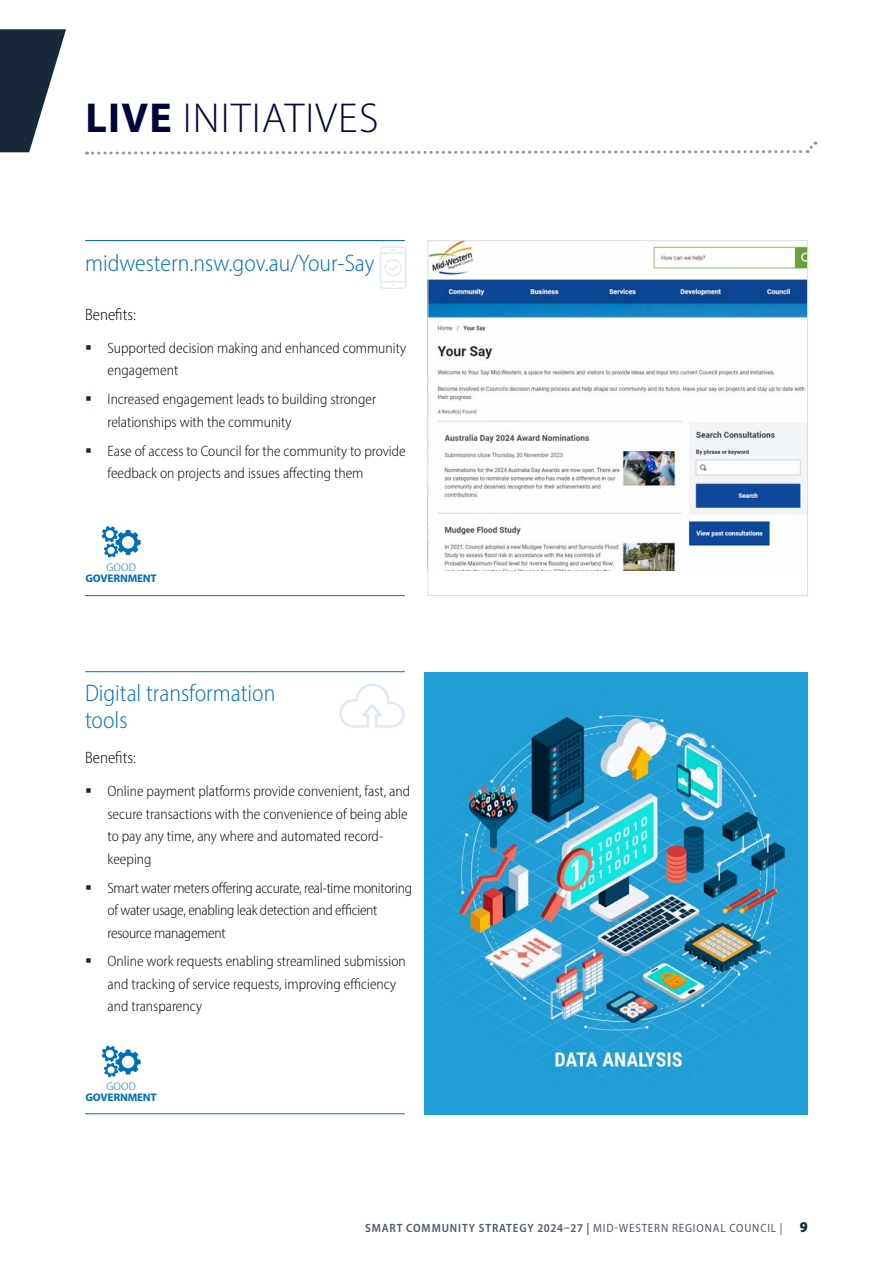
<style>
.page{position:relative;width:893px;height:1263px;background:#fff}
.page>*{position:absolute;margin:0;border:0;box-sizing:border-box;transform-origin:0 0}
.Main_Heading_no_TOC{font:300 42px "Myriad Pro";letter-spacing:.03em;color:#000539}
.Heading_2{font:300 semi-condensed 24px/27px "Myriad Pro";color:#006fba}
.Body_Copy{font:300 semi-condensed 16.5px "Myriad Pro";color:#000}
.t1{font:300 semi-condensed 15px/22.5px "Myriad Pro";color:#000}
.t2{font:300 semi-condensed 15px/22.5px "Myriad Pro";letter-spacing:-.02em;color:#000}
.t3{font:600 semi-condensed 12px "Myriad Pro";letter-spacing:.07em;color:#4e5a67}
.Goal_Headings_no_TOC{font:700 semi-condensed 11.1px/11.1px "Myriad Pro";letter-spacing:-.02em;color:#006fba;text-align:center;scale:1.12 1}
.s1{font-weight:700}
.s2{font-weight:300}
.s3{font-weight:400}
.s4{font-weight:900;font-size:15px;color:#172938}
</style>
<div class="page">
<svg style="left:87px;top:141px;width:730px;height:14px"></svg>
<svg style="left:0;top:29px;width:66px;height:123px"></svg>
<div style="left:425px;top:672px;width:383px;height:442px;background:#219ed6"></div>
<img style="left:457px;top:714px;width:333px;height:363px">
<hr style="left:85px;top:671px;width:320px;height:1px;background:#006fba">
<hr style="left:85px;top:1113px;width:320px;height:1px;background:#006fba">
<svg style="left:102px;top:1046px;width:39px;height:31px"></svg>
<svg style="left:339px;top:683px;width:66px;height:45px"></svg>
<hr style="left:85px;top:595px;width:320px;height:1px;background:#006fba">
<img style="left:429px;top:242px;width:377px;height:328px">
<div style="left:427px;top:240px;width:381px;height:356px;border:1px solid #d9dee2"></div>
<hr style="left:85px;top:240px;width:320px;height:1px;background:#006fba">
<svg style="left:102px;top:526px;width:39px;height:32px"></svg>
<svg style="left:380px;top:247px;width:26px;height:42px"></svg>
<p class="Main_Heading_no_TOC" style="left:85px;top:93px;width:295px"><span class="s1">LIVE</span> INITIATIVES</p>
<p class="Heading_2" style="left:85px;top:249px;width:291px">midwestern.nsw.gov.au/Your-Say</p>
<p class="Body_Copy" style="left:85px;top:304px;width:52px">Benefits:</p>
<p class="t1" style="left:108px;top:337px;width:300px">Supported decision making and enhanced community engagement</p>
<p class="t1" style="left:108px;top:388px;width:270px">Increased engagement leads to building stronger relationships with the community</p>
<p class="t1" style="left:108px;top:439px;width:300px">Ease of access to Council for the community to provide feedback on projects and issues affecting them</p>
<p class="Goal_Headings_no_TOC" style="left:86px;top:561px;width:65px"><span class="s2">GOOD<br></span>GOVERNMENT</p>
<p class="Heading_2" style="left:85px;top:680px;width:192px">Digital transformation tools</p>
<p class="Body_Copy" style="left:85px;top:748px;width:52px">Benefits:</p>
<p class="t1" style="left:108px;top:780px;width:304px">Online payment platforms provide convenient, fast, and secure transactions with the convenience of being able to pay any time, any where and automated record&shy;keeping</p>
<p class="t2" style="left:108px;top:876px;width:306px">Smart water meters offering accurate, real-time monitoring of water usage, enabling leak detection and efficient resource management</p>
<p class="t1" style="left:108px;top:950px;width:300px">Online work requests enabling streamlined submission and tracking of service requests, improving efficiency and transparency</p>
<p class="Goal_Headings_no_TOC" style="left:86px;top:1081px;width:65px"><span class="s2">GOOD<br></span>GOVERNMENT</p>
<p class="t3" style="left:365px;top:1220px;width:444px">SMART COMMUNITY STRATEGY 2024–27 | <span class="s3">MID-WESTERN REGIONAL COUNCIL |</span> <span class="s4">9</span></p>
</div>
